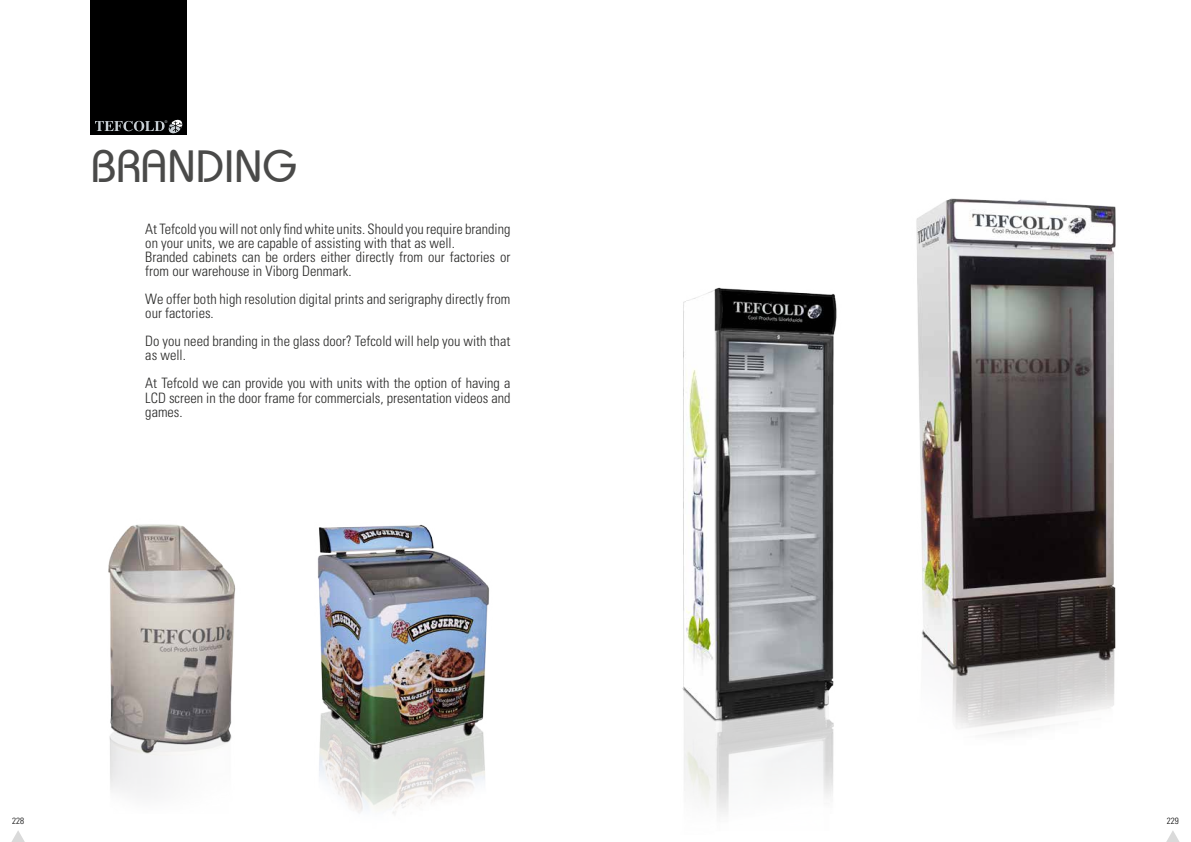
<style>
.page{position:relative;width:1191px;height:842px;background:#fff}
.page>*{position:absolute;margin:0;border:0;box-sizing:border-box;transform-origin:0 0}
.t1{font:500 45px "Bauhaus IT Cby BT";color:#4a4a49}
.t2{font:300 condensed 14.3px/14px "Univers LT Std";color:#282827}
.t3{font:300 condensed 9px "Univers LT Std";color:#000}
</style>
<div class="page">
<svg style="left:11px;top:831px;width:14px;height:11px"></svg>
<svg style="left:1166px;top:831px;width:14px;height:11px"></svg>
<div style="left:91px;top:0;width:96px;height:135px;background:#000"></div>
<svg style="left:95px;top:119px;width:88px;height:15px"></svg>
<img style="left:916px;top:198px;width:200px;height:536px">
<img style="left:682px;top:287px;width:155px;height:528px">
<img style="left:108px;top:524px;width:128px;height:272px">
<img style="left:317px;top:524px;width:172px;height:290px">
<h1 class="t1" style="left:91px;top:138px;width:208px">BRANDING</h1>
<p class="t2" style="left:145px;top:222px;width:367px">At Tefcold you will not only find white units. Should you require branding on your units, we are capable of assisting with that as well.<br>Branded cabinets can be orders either directly from our factories or from our warehouse in Viborg Denmark.</p>
<p class="t2" style="left:145px;top:292px;width:366px">We offer both high resolution digital prints and serigraphy directly from our factories.</p>
<p class="t2" style="left:145px;top:334px;width:366px">Do you need branding in the glass door? Tefcold will help you with that as well.</p>
<p class="t2" style="left:145px;top:376px;width:366px;text-align:justify">At Tefcold we can provide you with units with the option of having a LCD screen in the door frame for commercials, presentation videos and games.</p>
<p class="t3" style="left:12px;top:815px;width:13px">228</p>
<p class="t3" style="left:1166px;top:815px;width:13px">229</p>
</div>
